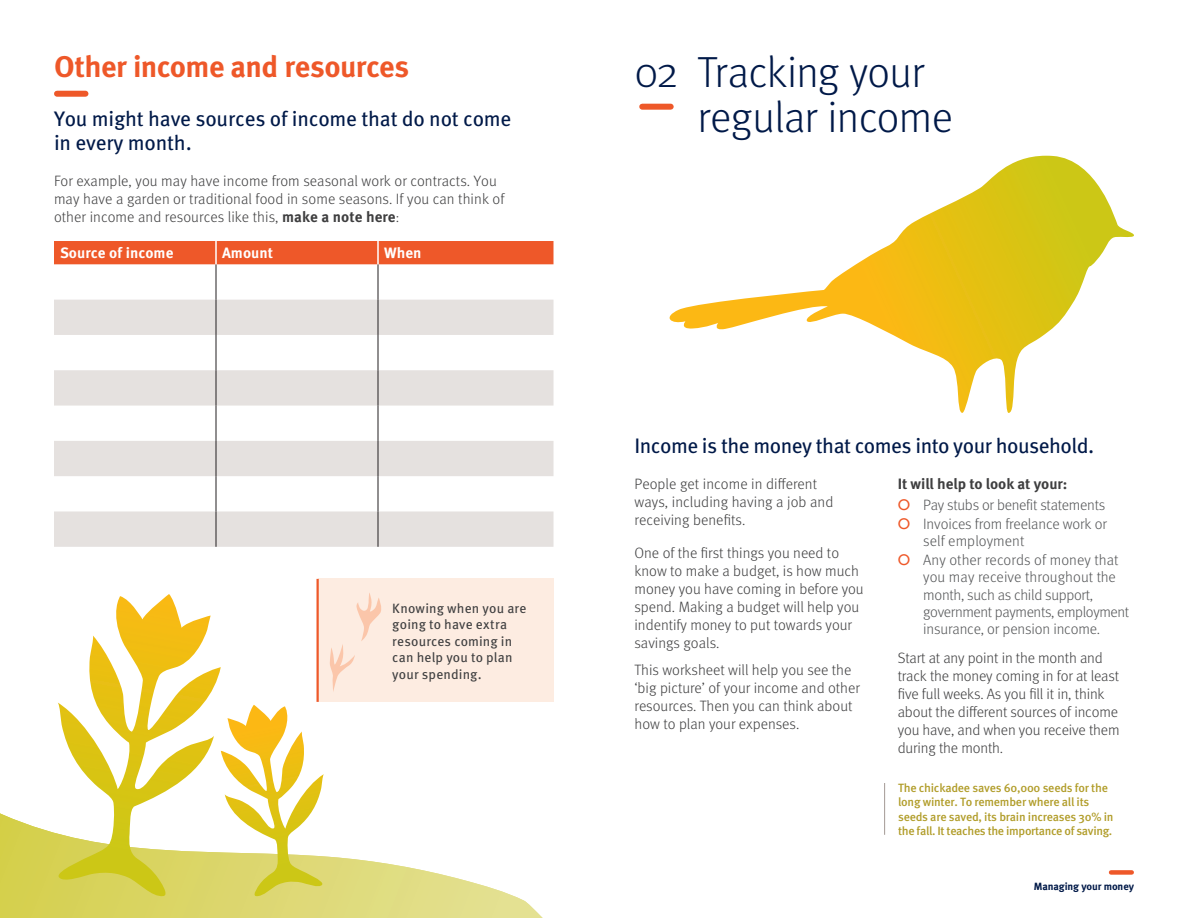
<style>
.page{position:relative;width:1188px;height:918px;background:#fff}
.page>*{position:absolute;margin:0;border:0;box-sizing:border-box;transform-origin:0 0}
.Head{font:300 43.5px "Meta Pro";letter-spacing:-.015em;color:#001948}
.WORKSHEET_HEADLIN{font:700 30px "Meta Pro";letter-spacing:-.02em;color:#ee5829}
.INTRO_BLURB{font:21px/24px "Meta Pro";letter-spacing:-.01em;color:#001948}
.BODY{font:300 15px/18px "Meta Pro";color:#3e3e3f}
.INTRO_BLURB-2{font:300 15px/18px "Meta Pro";letter-spacing:.005em;color:#3e3e3f}
.BULLET_LIST{font:300 15px/17.2px "Meta Pro";letter-spacing:-.01em;color:#545557}
.BODY_AFTER_BULLET{font:300 15px/18px "Meta Pro";letter-spacing:-.01em;color:#3e3e3f}
.Body{font:700 15px "Meta Pro";letter-spacing:.005em;color:#fff}
.SUBSUBHEAD{font:700 15px "Meta Pro";letter-spacing:-.005em;color:#3e3e3f}
.Body-2{font:13.5px/16.5px "Meta Pro";letter-spacing:.01em;color:#3e3e3f}
.CAPTION{font:500 12px/14.2px "Meta Pro";letter-spacing:-.02em;color:#b19d2a}
.t1{font:700 10.5px "Meta Pro";letter-spacing:-.01em;color:#001948}
.s1{font-weight:700}
.s2{font-weight:900;color:#ee5829}
</style>
<div class="page">
<div style="left:1111px;top:870px;width:21px;height:5px;background:#ee5829"></div>
<svg style="left:669px;top:156px;width:465px;height:257px"></svg>
<div style="left:642px;top:104px;width:29px;height:6px;background:#ee5829"></div>
<hr style="left:884px;top:783px;width:1px;height:52px;background:#a39994">
<svg style="left:0;top:813px;width:543px;height:105px"></svg>
<div style="left:54px;top:241px;width:500px;height:23px;background:#ee5829"></div>
<svg style="left:54px;top:300px;width:500px;height:247px;fill:#e5e1df"></svg>
<hr style="left:216px;top:264px;width:1px;height:36px;background:#231f20">
<hr style="left:378px;top:264px;width:1px;height:36px;background:#231f20">
<hr style="left:216px;top:300px;width:1px;height:35px;background:#231f20">
<hr style="left:378px;top:300px;width:1px;height:35px;background:#231f20">
<hr style="left:216px;top:335px;width:1px;height:35px;background:#231f20">
<hr style="left:378px;top:335px;width:1px;height:35px;background:#231f20">
<hr style="left:216px;top:370px;width:1px;height:36px;background:#231f20">
<hr style="left:378px;top:370px;width:1px;height:36px;background:#231f20">
<hr style="left:216px;top:406px;width:1px;height:35px;background:#231f20">
<hr style="left:378px;top:406px;width:1px;height:35px;background:#231f20">
<hr style="left:216px;top:441px;width:1px;height:35px;background:#231f20">
<hr style="left:378px;top:441px;width:1px;height:35px;background:#231f20">
<hr style="left:216px;top:476px;width:1px;height:35px;background:#231f20">
<hr style="left:378px;top:476px;width:1px;height:35px;background:#231f20">
<hr style="left:216px;top:511px;width:1px;height:36px;background:#231f20">
<hr style="left:378px;top:511px;width:1px;height:36px;background:#231f20">
<hr style="left:215px;top:241px;width:2px;height:23px;background:#fff">
<hr style="left:377px;top:241px;width:2px;height:23px;background:#fff">
<div style="left:318px;top:579px;width:236px;height:123px;background:#fdece1"></div>
<hr style="left:316px;top:579px;width:3px;height:123px;background:#ee5829">
<div style="left:57px;top:91px;width:29px;height:6px;background:#ee5829"></div>
<svg style="left:330px;top:593px;width:51px;height:99px"></svg>
<svg style="left:55px;top:594px;width:166px;height:303px"></svg>
<svg style="left:221px;top:705px;width:103px;height:192px"></svg>
<p class="WORKSHEET_HEADLIN" style="left:54px;top:43px;width:357px">Other income and resources</p>
<p class="INTRO_BLURB" style="left:54px;top:105px;width:459px">You might have sources of income that do not come in every month.</p>
<p class="INTRO_BLURB-2" style="left:54px;top:171px;width:452px">For example, you may have income from seasonal work or contracts. You may have a garden or traditional food in some seasons. If you can think of other income and resources like this, <span class="s1">make a note here</span>:</p>
<p class="Body" style="left:60px;top:241px;width:115px">Source of income</p>
<p class="Body" style="left:222px;top:241px;width:53px">Amount</p>
<p class="Body" style="left:384px;top:241px;width:39px">When</p>
<p class="Body-2" style="left:392px;top:599px;width:136px">Knowing when you are going to have extra resources coming in can help you to plan your spending.</p>
<p class="Head" style="left:634px;top:40px;width:291px">02 Tracking your</p>
<p class="Head" style="left:698px;top:85px;width:257px">regular income</p>
<p class="INTRO_BLURB" style="left:634px;top:432px;width:461px">Income is the money that comes into your household.</p>
<p class="INTRO_BLURB-2" style="left:634px;top:474px;width:200px">People get income in different ways, including having a job and receiving benefits.</p>
<p class="BODY" style="left:634px;top:543px;width:231px">One of the first things you need to know to make a budget, is how much money you have coming in before you spend. Making a budget will help you indentify money to put towards your savings goals.</p>
<p class="BODY" style="left:634px;top:660px;width:227px">This worksheet will help you see the ‘big picture’ of your income and other resources. Then you can think about how to plan your expenses.</p>
<p class="SUBSUBHEAD" style="left:898px;top:472px;width:171px">It will help to look at your:</p>
<p class="BULLET_LIST" style="left:898px;top:496px;width:209px"><span class="s2">○</span> Pay stubs or benefit statements</p>
<p class="BULLET_LIST" style="left:923px;top:515px;width:185px;text-indent:-26px"><span class="s2">○</span> Invoices from freelance work or self employment</p>
<p class="BULLET_LIST" style="left:923px;top:551px;width:208px;text-indent:-26px"><span class="s2">○</span> Any other records of money that you may receive throughout the month, such as child support, government payments, employment insurance, or pension income.</p>
<p class="BODY_AFTER_BULLET" style="left:898px;top:648px;width:223px">Start at any point in the month and track the money coming in for at least five full weeks. As you fill it in, think about the different sources of income you have, and when you receive them during the month.</p>
<p class="CAPTION" style="left:898px;top:780px;width:217px">The chickadee saves 60,000 seeds for the long winter. To remember where all its seeds are saved, its brain increases 30% in the fall. It teaches the importance of saving.</p>
<p class="t1" style="left:1034px;top:878px;width:102px">Managing your money</p>
</div>
